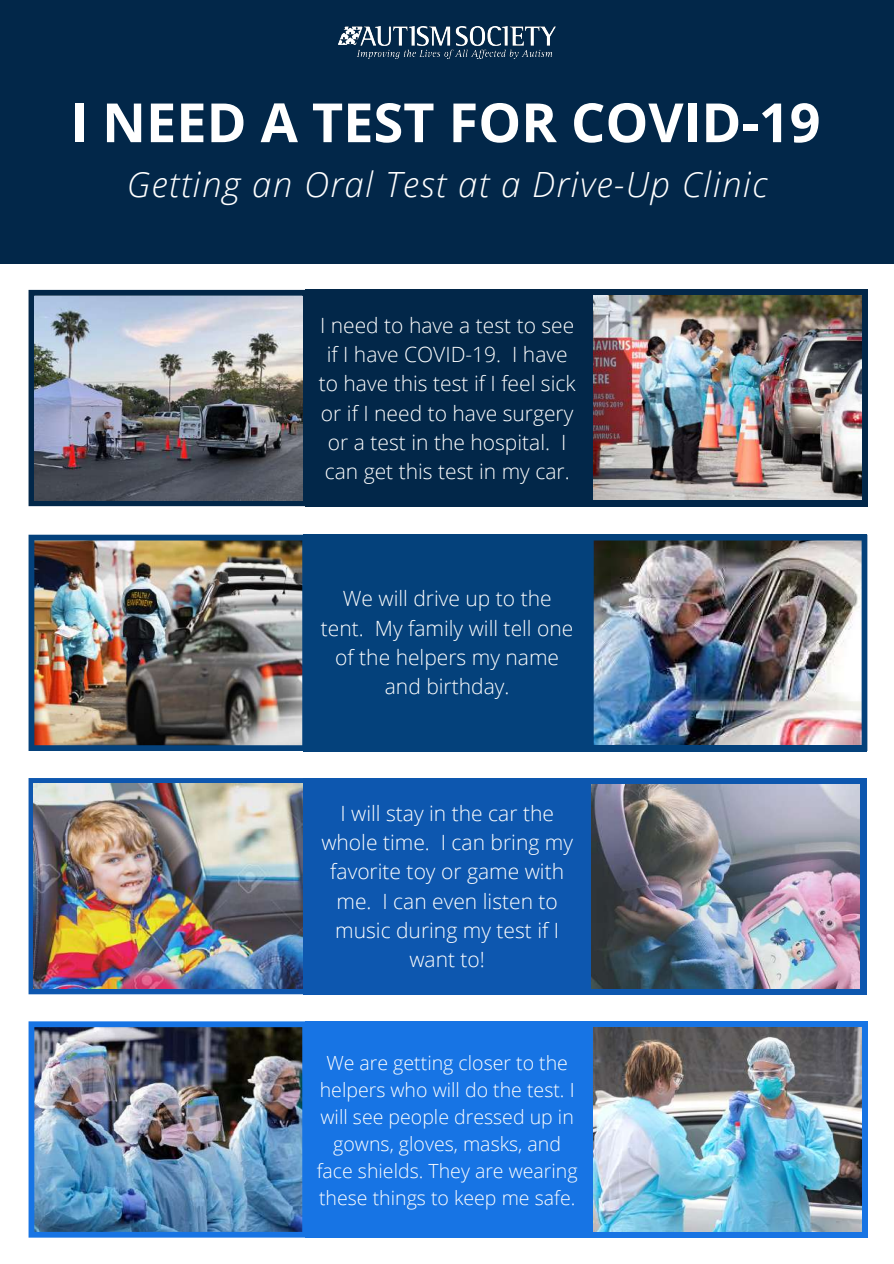
<style>
.page{position:relative;width:894px;height:1264px;background:#fff}
.page>*{position:absolute;margin:0;border:0;box-sizing:border-box;transform-origin:0 0}
.t1{font:700 54px "Open Sans";color:#fff}
.t2{font:italic 300 34.8px "Open Sans";letter-spacing:.04em;color:#fff}
.t3{font:300 21px/29.2px "Open Sans";color:#fff;text-align:center}
.t4{font:300 19.5px/27px "Open Sans";color:#fff;text-align:center}
</style>
<div class="page">
<div style="left:0;top:0;width:893px;height:263px;background:#022749"></div>
<div style="left:305px;top:290px;width:562px;height:216px;background:#022749"></div>
<svg style="left:29px;top:290px;width:276px;height:216px;background:#183857"></svg>
<div style="left:303px;top:534px;width:563px;height:217px;background:#04417b"></div>
<img style="left:29px;top:534px;width:274px;height:217px">
<div style="left:303px;top:778px;width:563px;height:216px;background:#0d57af"></div>
<svg style="left:29px;top:778px;width:274px;height:216px;background:#1458ac"></svg>
<img style="left:33px;top:783px;width:270px;height:205px">
<div style="left:305px;top:1021px;width:562px;height:216px;background:#1774e4"></div>
<img style="left:29px;top:1021px;width:276px;height:216px">
<img style="left:338px;top:27px;width:217px;height:31px">
<img style="left:34px;top:297px;width:268px;height:203px">
<img style="left:593px;top:295px;width:268px;height:204px">
<img style="left:593px;top:534px;width:274px;height:217px">
<img style="left:591px;top:784px;width:268px;height:204px">
<img style="left:593px;top:1027px;width:268px;height:204px">
<h1 class="t1" style="left:70px;top:84px;width:751px">I NEED A TEST FOR COVID-19</h1>
<h2 class="t2" style="left:127px;top:160px;width:641px">Getting an Oral Test at a Drive-Up Clinic</h2>
<p class="t3" style="left:318px;top:310px;width:258px">I need to have a test to see if I have COVID-19. I have to have this test if I feel sick or if I need to have surgery or a test in the hospital. I can get this test in my car.</p>
<p class="t3" style="left:321px;top:583px;width:254px">We will drive up to the tent. My family will tell one of the helpers my name and birthday.</p>
<p class="t3" style="left:321px;top:798px;width:253px">I will stay in the car the whole time. I can bring my favorite toy or game with me. I can even listen to music during my test if I want to!</p>
<p class="t4" style="left:316px;top:1048px;width:262px">We are getting closer to the helpers who will do the test. I will see people dressed up in gowns, gloves, masks, and face shields. They are wearing these things to keep me safe.</p>
</div>
